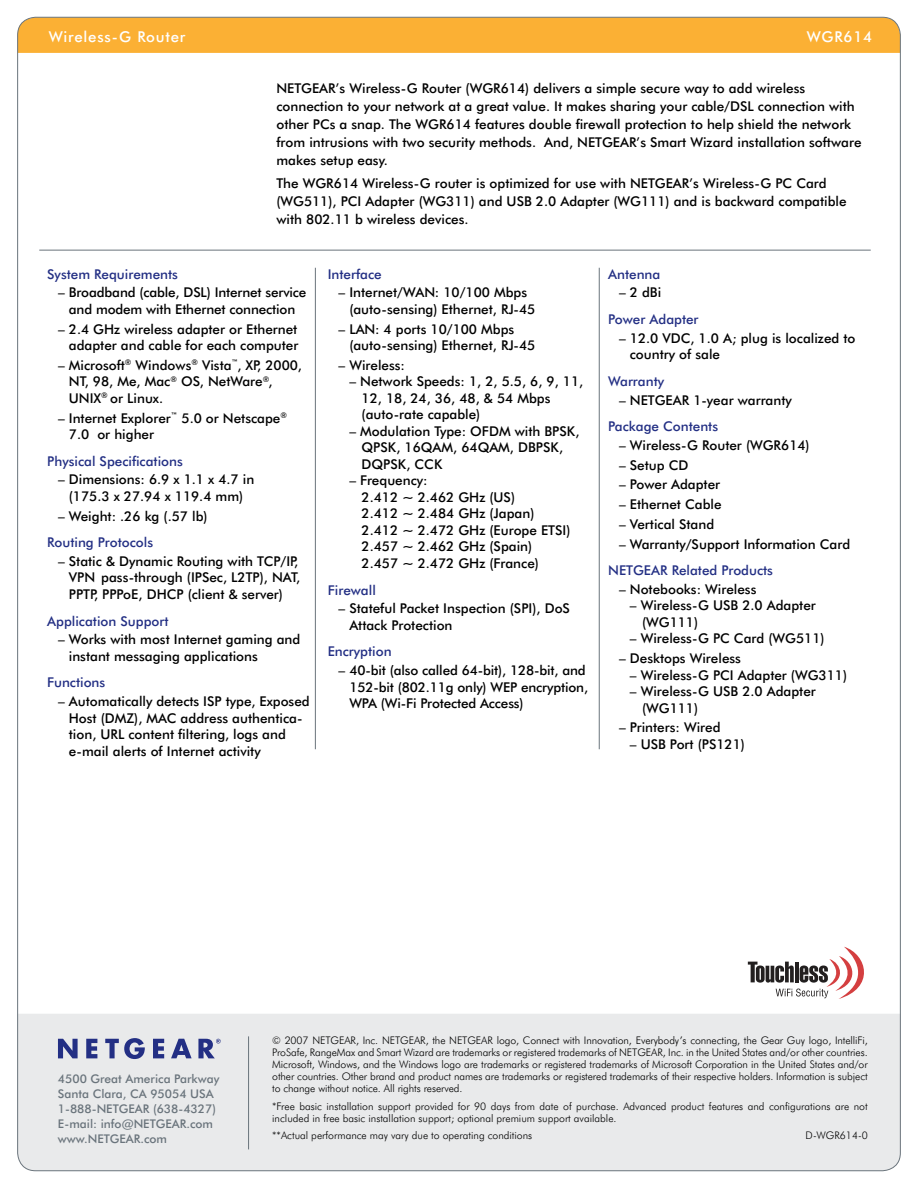
<style>
.page{position:relative;width:918px;height:1188px;background:#fff}
.page>*{position:absolute;margin:0;border:0;box-sizing:border-box;transform-origin:0 0}
.t1{font:500 15px "Futura BT";letter-spacing:.05em;color:#fff}
.t2{font:500 13.5px/16.5px "Futura BT";color:#000}
.t3{font:500 13.5px "Futura BT";color:#232f84}
.t4{font:500 12px/15px "Futura BT";color:#6a747c}
.t5{font:300 10.5px/12px "Futura BT";color:#000;text-align:justify}
</style>
<div class="page">
<div style="left:18px;top:1014px;width:883px;height:157px;background:#e9eaeb"></div>
<hr style="left:248px;top:1036px;width:1px;height:113px;background:#6a747c">
<svg style="left:58px;top:1039px;width:20px;height:19px"></svg>
<svg style="left:86px;top:1039px;width:11px;height:19px"></svg>
<svg style="left:105px;top:1038px;width:40px;height:21px"></svg>
<svg style="left:153px;top:1039px;width:11px;height:19px"></svg>
<svg style="left:171px;top:1039px;width:21px;height:19px"></svg>
<svg style="left:198px;top:1039px;width:23px;height:19px"></svg>
<div style="left:17px;top:17px;width:883px;height:36px;background:#fbb034"></div>
<hr style="left:315px;top:268px;width:1px;height:481px;background:#6a747c">
<hr style="left:599px;top:268px;width:1px;height:481px;background:#6a747c">
<hr style="left:39px;top:250px;width:832px;height:1px;background:#6a747c">
<svg style="left:748px;top:947px;width:116px;height:52px"></svg>
<p class="t1" style="left:49px;top:27px;width:138px">Wireless-G Router</p>
<p class="t1" style="left:807px;top:27px;width:67px">WGR614</p>
<p class="t2" style="left:276px;top:79px;width:587px;line-height:18px">NETGEAR’s Wireless-G Router (WGR614) delivers a simple secure way to add wireless connection to your network at a great value. It makes sharing your cable/DSL connection with other PCs a snap. The WGR614 features double firewall protection to help shield the network from intrusions with two security methods. And, NETGEAR’s Smart Wizard installation software makes setup easy.</p>
<p class="t2" style="left:276px;top:174px;width:572px;line-height:18px">The WGR614 Wireless-G router is optimized for use with NETGEAR’s Wireless-G PC Card (WG511), PCI Adapter (WG311) and USB 2.0 Adapter (WG111) and is backward compatible with 802.11 b wireless devices.</p>
<p class="t3" style="left:47px;top:266px;width:132px">System Requirements</p>
<p class="t2" style="left:58px;top:284px;width:250px;text-align:center">– Broadband (cable, DSL) Internet service and modem with Ethernet connection</p>
<p class="t2" style="left:58px;top:321px;width:242px;text-align:right">– 2.4 GHz wireless adapter or Ethernet adapter and cable for each computer</p>
<p class="t2" style="left:69px;top:357px;width:235px;text-indent:-11px">– Microsoft<sup>®</sup> Windows<sup>®</sup> Vista<sup>™</sup>, XP, 2000,<br>NT, 98, Me, Mac<sup>®</sup> OS, NetWare<sup>®</sup>,<br>UNIX<sup>®</sup> or Linux.</p>
<p class="t2" style="left:69px;top:410px;width:220px;text-indent:-11px">– Internet Explorer<sup>™</sup> 5.0 or Netscape<sup>®<br></sup>7.0 or higher</p>
<p class="t3" style="left:47px;top:453px;width:137px">Physical Specifications</p>
<p class="t2" style="left:58px;top:471px;width:198px;text-align:center">– Dimensions: 6.9 x 1.1 x 4.7 in (175.3 x 27.94 x 119.4 mm)</p>
<p class="t2" style="left:58px;top:508px;width:151px">– Weight: .26 kg (.57 lb)</p>
<p class="t3" style="left:47px;top:534px;width:107px">Routing Protocols</p>
<p class="t2" style="left:69px;top:553px;width:233px;text-indent:-11px">– Static &amp; Dynamic Routing with TCP/IP,<br>VPN pass-through (IPSec, L2TP), NAT,<br>PPTP, PPPoE, DHCP (client &amp; server)</p>
<p class="t3" style="left:47px;top:613px;width:123px">Application Support</p>
<p class="t2" style="left:69px;top:631px;width:233px;text-indent:-11px">– Works with most Internet gaming and instant messaging applications</p>
<p class="t3" style="left:47px;top:674px;width:60px">Functions</p>
<p class="t2" style="left:69px;top:693px;width:242px;text-indent:-11px">– Automatically detects ISP type, Exposed Host (DMZ), MAC address authentica&shy;tion, URL content filtering, logs and e-mail alerts of Internet activity</p>
<p class="t3" style="left:328px;top:266px;width:55px">Interface</p>
<p class="t2" style="left:349px;top:284px;width:188px;text-indent:-11px">– Internet/WAN: 10/100 Mbps (auto-sensing) Ethernet, RJ-45</p>
<p class="t2" style="left:349px;top:321px;width:188px;text-indent:-11px">– LAN: 4 ports 10/100 Mbps (auto-sensing) Ethernet, RJ-45</p>
<p class="t2" style="left:339px;top:357px;width:68px">– Wireless:</p>
<p class="t2" style="left:362px;top:373px;width:223px;text-indent:-12px">– Network Speeds: 1, 2, 5.5, 6, 9, 11,<br>12, 18, 24, 36, 48, &amp; 54 Mbps (auto-rate capable)</p>
<p class="t2" style="left:362px;top:423px;width:220px;text-indent:-12px">– Modulation Type: OFDM with BPSK,<br>QPSK, 16QAM, 64QAM, DBPSK,<br>DQPSK, CCK</p>
<p class="t2" style="left:362px;top:472px;width:210px;text-indent:-12px">– Frequency:<br>2.412 ~ 2.462 GHz (US)<br>2.412 ~ 2.484 GHz (Japan)<br>2.412 ~ 2.472 GHz (Europe ETSI)<br>2.457 ~ 2.462 GHz (Spain)<br>2.457 ~ 2.472 GHz (France)</p>
<p class="t3" style="left:328px;top:582px;width:50px">Firewall</p>
<p class="t2" style="left:349px;top:600px;width:222px;text-indent:-11px">– Stateful Packet Inspection (SPI), DoS<br>Attack Protection</p>
<p class="t3" style="left:328px;top:643px;width:65px">Encryption</p>
<p class="t2" style="left:349px;top:662px;width:240px;text-indent:-11px">– 40-bit (also called 64-bit), 128-bit, and<br>152-bit (802.11g only) WEP encryption,<br>WPA (Wi-Fi Protected Access)</p>
<p class="t3" style="left:608px;top:266px;width:54px">Antenna</p>
<p class="t2" style="left:619px;top:284px;width:44px">– 2 dBi</p>
<p class="t3" style="left:608px;top:311px;width:92px">Power Adapter</p>
<p class="t2" style="left:630px;top:330px;width:227px;text-indent:-11px">– 12.0 VDC, 1.0 A; plug is localized to country of sale</p>
<p class="t3" style="left:608px;top:373px;width:57px">Warranty</p>
<p class="t2" style="left:619px;top:391px;width:174px">– NETGEAR 1-year warranty</p>
<p class="t3" style="left:608px;top:418px;width:111px">Package Contents</p>
<p class="t2" style="left:619px;top:437px;width:192px">– Wireless-G Router (WGR614)</p>
<p class="t2" style="left:619px;top:456px;width:71px">– Setup CD</p>
<p class="t2" style="left:619px;top:476px;width:103px">– Power Adapter</p>
<p class="t2" style="left:619px;top:496px;width:104px">– Ethernet Cable</p>
<p class="t2" style="left:619px;top:516px;width:97px">– Vertical Stand</p>
<p class="t2" style="left:619px;top:535px;width:233px">– Warranty/Support Information Card</p>
<p class="t3" style="left:608px;top:562px;width:166px">NETGEAR Related Products</p>
<p class="t2" style="left:619px;top:581px;width:139px">– Notebooks: Wireless</p>
<p class="t2" style="left:642px;top:597px;width:175px;text-indent:-12px">– Wireless-G USB 2.0 Adapter (WG111)</p>
<p class="t2" style="left:630px;top:630px;width:196px">– Wireless-G PC Card (WG511)</p>
<p class="t2" style="left:619px;top:650px;width:123px">– Desktops Wireless</p>
<p class="t2" style="left:630px;top:666px;width:219px">– Wireless-G PCI Adapter (WG311)</p>
<p class="t2" style="left:642px;top:683px;width:175px;text-indent:-12px">– Wireless-G USB 2.0 Adapter (WG111)</p>
<p class="t2" style="left:619px;top:719px;width:103px">– Printers: Wired</p>
<p class="t2" style="left:630px;top:736px;width:117px">– USB Port (PS121)</p>
<p class="t4" style="left:58px;top:1072px;width:163px">4500 Great America Parkway<br>Santa Clara, CA 95054 USA<br>1-888-NETGEAR (638-4327)<br>E-mail: info@NETGEAR.com www.NETGEAR.com</p>
<p class="t5" style="left:272px;top:1034px;width:597px">© 2007 NETGEAR, Inc. NETGEAR, the NETGEAR logo, Connect with Innovation, Everybody’s connecting, the Gear Guy logo, IntelliFi, ProSafe, RangeMax and Smart Wizard are trademarks or registered trademarks of NETGEAR, Inc. in the United States and/or other countries.<br>Microsoft, Windows, and the Windows logo are trademarks or registered trademarks of Microsoft Corporation in the United States and/or other countries. Other brand and product names are trademarks or registered trademarks of their respective holders. Information is subject to change without notice. All rights reserved.</p>
<p class="t5" style="left:272px;top:1100px;width:597px">*Free basic installation support provided for 90 days from date of purchase. Advanced product features and configurations are not included in free basic installation support; optional premium support available.</p>
<p class="t5" style="left:272px;top:1129px;width:262px">**Actual performance may vary due to operating conditions</p>
<p class="t5" style="left:806px;top:1129px;width:64px">D-WGR614-0</p>
</div>
